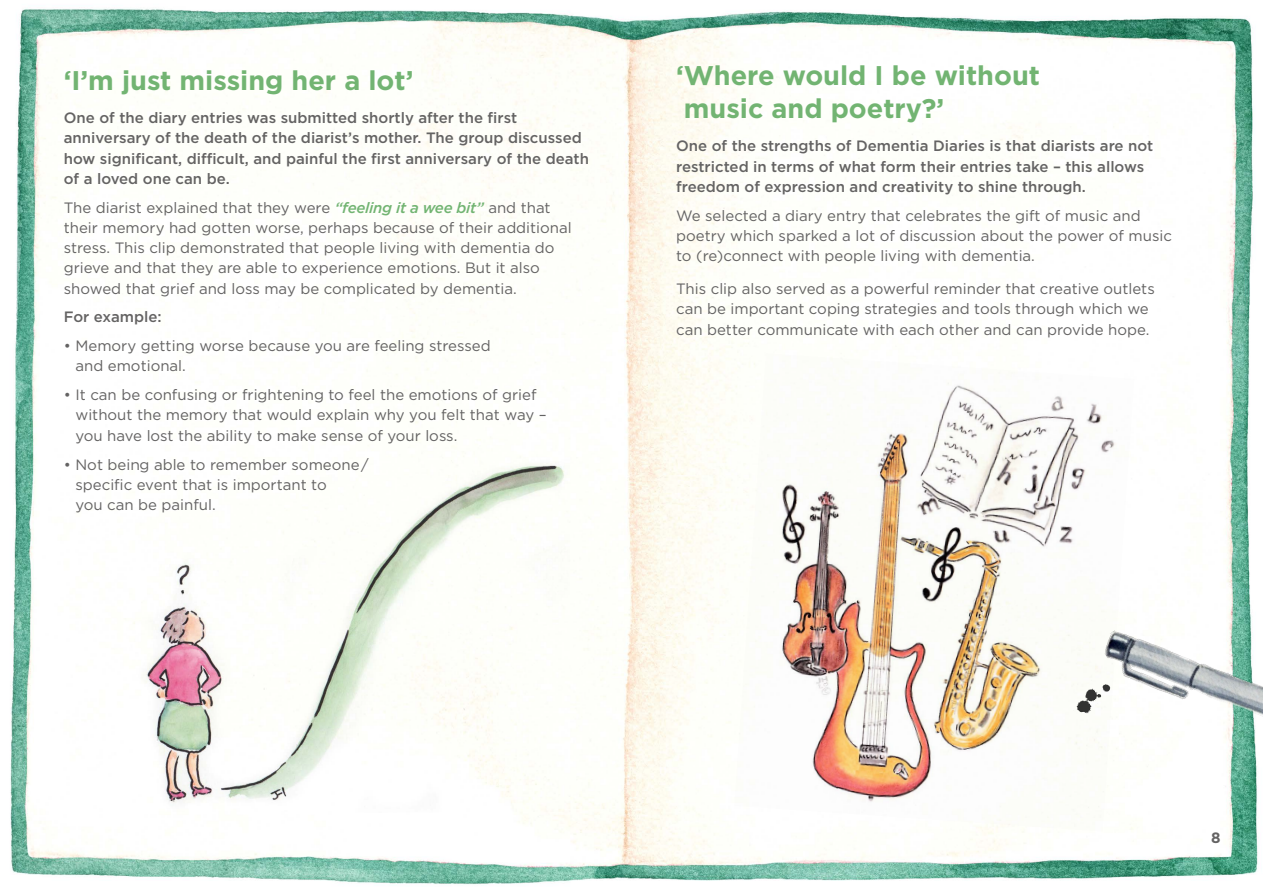
<style>
.page{position:relative;width:1263px;height:893px;background:#fff}
.page>*{position:absolute;margin:0;border:0;box-sizing:border-box;transform-origin:0 0}
.t1{font:700 27px/33px "Gotham";color:#72b472}
.t2{font:15px/20.2px "Gotham";color:#646363}
.t3{font:500 15px/20.2px "Gotham";color:#646363}
.t4{font:700 15px "Gotham";color:#646363}
.s1{font-weight:500;font-style:italic;color:#72b472}
</style>
<div class="page">
<img style="left:10px;top:8px;width:1243px;height:877px">
<img style="left:734px;top:353px;width:400px;height:478px">
<img style="left:136px;top:456px;width:434px;height:356px">
<svg style="left:1070px;top:673px;width:27px;height:52px"></svg>
<img style="left:1097px;top:534px;width:166px;height:351px">
<h1 class="t1" style="left:64px;top:64px;width:351px">‘I’m just missing her a lot’</h1>
<p class="t3" style="left:64px;top:108px;width:527px">One of the diary entries was submitted shortly after the first anniversary of the death of the diarist’s mother. The group discussed how significant, difficult, and painful the first anniversary of the death of a loved one can be.</p>
<p class="t2" style="left:64px;top:197px;width:509px">The diarist explained that they were <span class="s1">“feeling it a wee bit”</span> and that their memory had gotten worse, perhaps because of their additional stress. This clip demonstrated that people living with dementia do grieve and that they are able to experience emotions. But it also showed that grief and loss may be complicated by dementia.</p>
<p class="t3" style="left:64px;top:307px;width:99px">For example:</p>
<p class="t2" style="left:75px;top:335px;width:417px;text-indent:-12px">• Memory getting worse because you are feeling stressed and emotional.</p>
<p class="t2" style="left:75px;top:384px;width:473px;text-indent:-12px">• It can be confusing or frightening to feel the emotions of grief without the memory that would explain why you felt that way – you have lost the ability to make sense of your loss.</p>
<p class="t2" style="left:75px;top:454px;width:295px;text-indent:-12px">• Not being able to remember someone/ specific event that is important to<br>you can be painful.</p>
<h1 class="t1" style="left:676px;top:59px;width:365px">‘Where would I be without music and poetry?’</h1>
<p class="t3" style="left:676px;top:136px;width:479px">One of the strengths of Dementia Diaries is that diarists are not restricted in terms of what form their entries take – this allows freedom of expression and creativity to shine through.</p>
<p class="t2" style="left:676px;top:205px;width:497px">We selected a diary entry that celebrates the gift of music and poetry which sparked a lot of discussion about the power of music to (re)connect with people living with dementia.</p>
<p class="t2" style="left:676px;top:278px;width:480px">This clip also served as a powerful reminder that creative outlets can be important coping strategies and tools through which we can better communicate with each other and can provide hope.</p>
<p class="t4" style="left:1211px;top:827px;width:11px">8</p>
</div>
